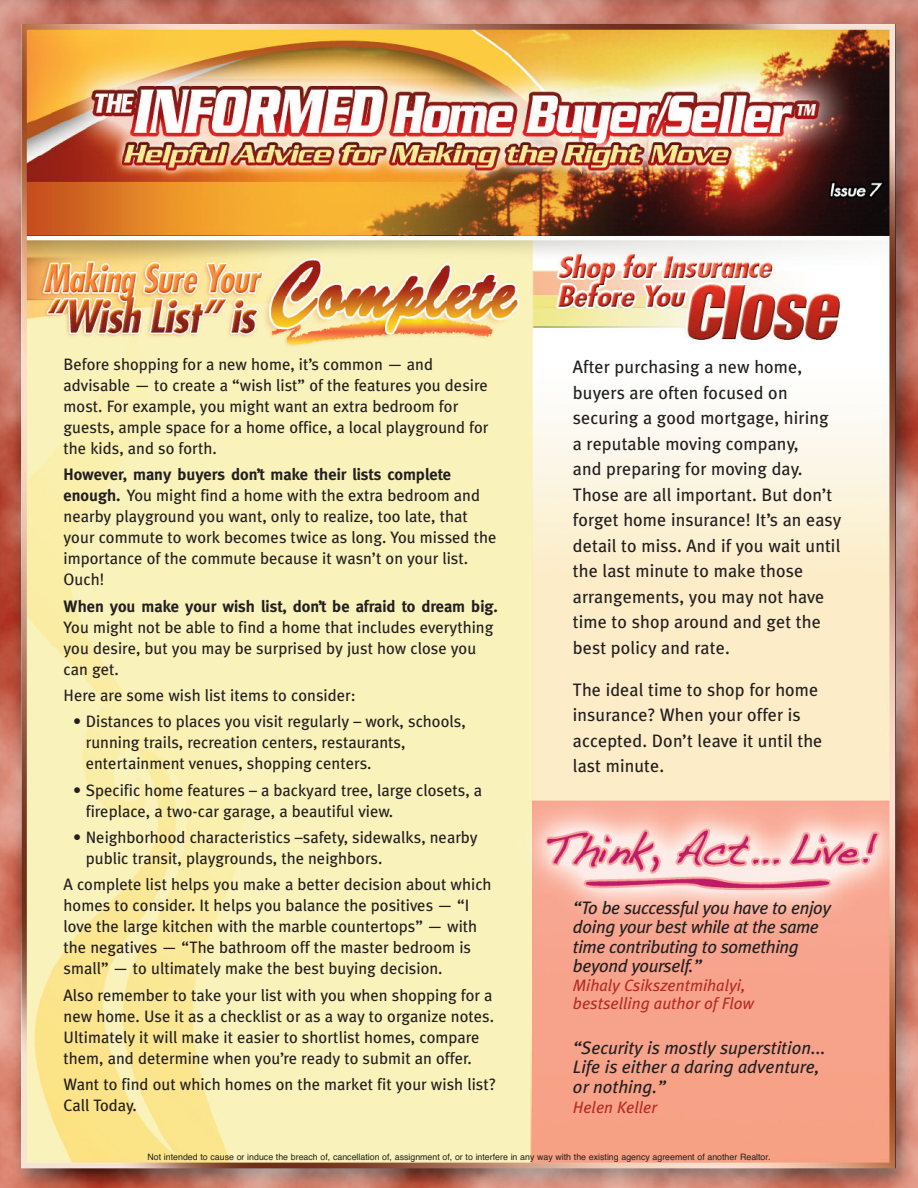
<style>
.page{position:relative;width:918px;height:1188px;background:#fff}
.page>*{position:absolute;margin:0;border:0;box-sizing:border-box;transform-origin:0 0}
.t1{font:18px/25.5px "Meta Plus";letter-spacing:.005em;color:#231f20}
.t2{font:italic 18px/19.5px "Meta Plus";letter-spacing:-.02em;color:#231f20}
.t3{font:italic 18px/19.5px "Meta Plus";color:#231f20}
.t4{font:16.5px/21px "Meta Plus";color:#231f20}
.t5{font:700 16.5px "Meta";color:#231f20}
.t6{font:italic 16.5px/18px "Meta Plus";color:#b52c27}
.t7{font:8.85px "Helvetica";color:#231f20}
.s1{font-family:"Meta";font-weight:700}
</style>
<div class="page">
<img style="left:0;top:0;width:918px;height:1188px">
<p class="t4" style="left:64px;top:354px;width:426px">Before shopping for a new home, it’s common — and advisable — to create a “wish list” of the features you desire most. For example, you might want an extra bedroom for guests, ample space for a home office, a local playground for the kids, and so forth.</p>
<p class="t5" style="left:64px;top:465px;width:389px">However, many buyers don’t make their lists complete</p>
<p class="t4" style="left:64px;top:485px;width:434px"><span class="s1">enough.</span> You might find a home with the extra bedroom and nearby playground you want, only to realize, too late, that your commute to work becomes twice as long. You missed the importance of the commute because it wasn’t on your list.<br>Ouch!</p>
<p class="t5" style="left:64px;top:596px;width:436px">When you make your wish list, don’t be afraid to dream big.</p>
<p class="t4" style="left:64px;top:617px;width:431px">You might not be able to find a home that includes everything you desire, but you may be surprised by just how close you can get.</p>
<p class="t4" style="left:64px;top:685px;width:294px">Here are some wish list items to consider:</p>
<p class="t4" style="left:86px;top:711px;width:382px;text-indent:-13px">• Distances to places you visit regularly – work, schools, running trails, recreation centers, restaurants, entertainment venues, shopping centers.</p>
<p class="t4" style="left:86px;top:779px;width:398px;text-indent:-13px">• Specific home features – a backyard tree, large closets, a fireplace, a two-car garage, a beautiful view.</p>
<p class="t4" style="left:86px;top:827px;width:393px;text-indent:-13px">• Neighborhood characteristics –safety, sidewalks, nearby public transit, playgrounds, the neighbors.</p>
<p class="t4" style="left:64px;top:874px;width:430px">A complete list helps you make a better decision about which homes to consider. It helps you balance the positives — “I love the large kitchen with the marble countertops” — with the negatives — “The bathroom off the master bedroom is small” — to ultimately make the best buying decision.</p>
<p class="t4" style="left:64px;top:984px;width:432px">Also remember to take your list with you when shopping for a new home. Use it as a checklist or as a way to organize notes.<br>Ultimately it will make it easier to shortlist homes, compare them, and determine when you’re ready to submit an offer.</p>
<p class="t4" style="left:64px;top:1074px;width:434px">Want to find out which homes on the market fit your wish list?<br>Call Today.</p>
<p class="t1" style="left:573px;top:354px;width:270px">After purchasing a new home, buyers are often focused on securing a good mortgage, hiring a reputable moving company,<br>and preparing for moving day.<br>Those are all important. But don’t forget home insurance! It’s an easy detail to miss. And if you wait until the last minute to make those arrangements, you may not have time to shop around and get the best policy and rate.</p>
<p class="t1" style="left:573px;top:677px;width:251px">The ideal time to shop for home insurance? When your offer is accepted. Don’t leave it until the last minute.</p>
<p class="t2" style="left:573px;top:898px;width:259px">“To be successful you have to enjoy doing your best while at the same time contributing to something beyond yourself.”</p>
<p class="t6" style="left:573px;top:977px;width:183px">Mihaly Csikszentmihalyi, bestselling author of Flow</p>
<p class="t3" style="left:573px;top:1038px;width:254px">“Security is mostly superstition...<br>Life is either a daring adventure, or nothing.”</p>
<p class="t6" style="left:573px;top:1098px;width:86px">Helen Keller</p>
<p class="t7" style="left:148px;top:1152px;width:624px">Not intended to cause or induce the breach of, cancellation of, assignment of, or to interfere in any way with the existing agency agreement of another Realtor.</p>
</div>
